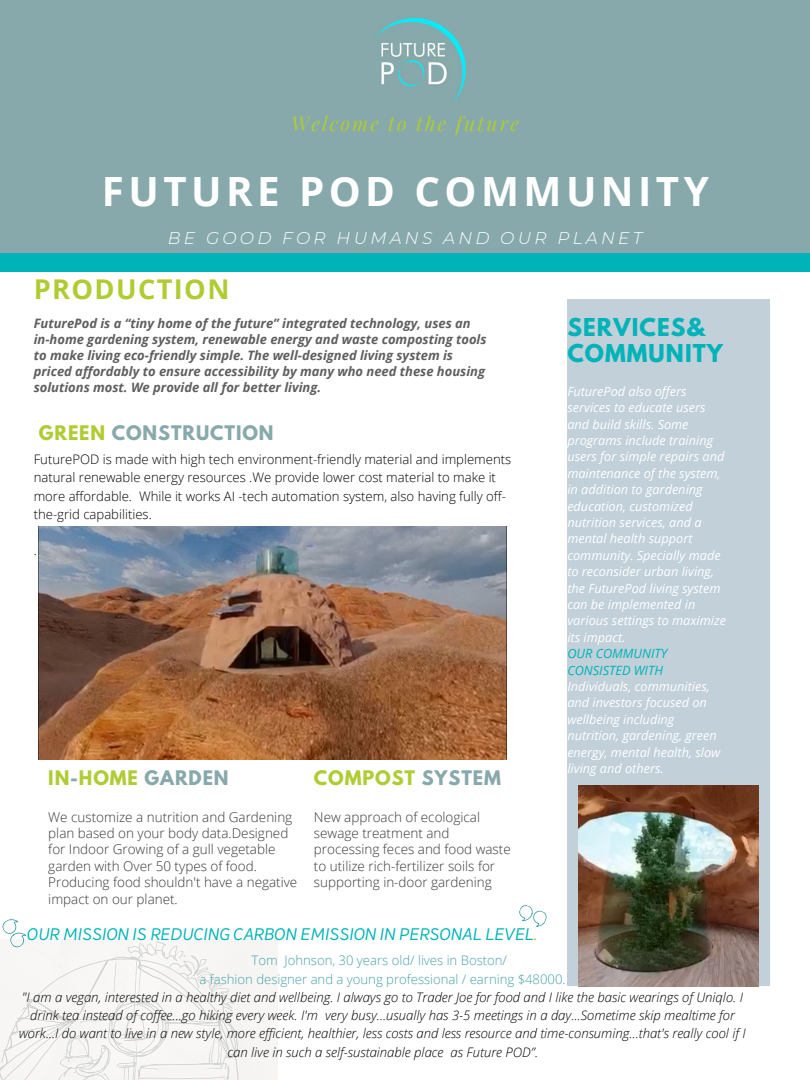
<style>
.page{position:relative;width:810px;height:1080px;background:#fff}
.page>*{position:absolute;margin:0;border:0;box-sizing:border-box;transform-origin:0 0}
.t1{font:700 40.31px "Open Sans";letter-spacing:.11em;color:#fff}
.t2{font:700 27.25px "Open Sans";letter-spacing:.05em;color:#afcc34}
.t3{font:700 21.81px/26.9px "League Spartan";letter-spacing:.05em;color:#00b3b9}
.t4{font:italic 19.81px "Playfair Display";letter-spacing:.11em;color:#afcc34}
.t5{font:700 17.81px "League Spartan";letter-spacing:.05em;color:#87a9ab}
.t6{font:700 17.81px "League Spartan";letter-spacing:.05em;color:#afcc34}
.t7{font:17.5px "Mixa";color:#00b3b9}
.t8{font:italic 300 17px "Montserrat";letter-spacing:.19em;color:#fff}
.t9{font:300 13.44px/16.4px "Open Sans";color:#383838}
.t10{font:italic 300 13.12px/18.2px "Open Sans";color:#000;text-align:center}
.t11{font:300 13.12px/18.2px "Open Sans";color:#000}
.t12{font:300 13.12px "Open Sans";color:#47a1ad}
.t13{font:italic 700 13px/15.9px "Open Sans";color:#5f5f5f}
.t14{font:italic 12.75px/16.4px "Open Sans";color:#fff}
.t15{font:italic 12.75px/16.4px "Open Sans";color:#00b3b9}
.s1{color:#afcc34}
.s2{color:#87a9ab}
</style>
<div class="page">
<div style="left:0;top:0;width:810px;height:254px;background:#87a9ab"></div>
<div style="left:0;top:254px;width:810px;height:17px;background:#00b3b9"></div>
<img style="left:39px;top:526px;width:468px;height:234px">
<div style="left:567px;top:300px;width:202px;height:686px;background:#c1d0d9"></div>
<img style="left:578px;top:785px;width:181px;height:201px">
<img style="left:375px;top:17px;width:92px;height:86px">
<img style="left:0;top:940px;width:277px;height:140px">
<svg style="left:519px;top:905px;width:28px;height:22px"></svg>
<svg style="left:0;top:919px;width:30px;height:31px"></svg>
<p class="t4" style="left:291px;top:110px;width:229px">Welcome to the future</p>
<p class="t1" style="left:102px;top:163px;width:608px">FUTURE POD COMMUNITY</p>
<p class="t8" style="left:168px;top:228px;width:476px">BE GOOD FOR HUMANS AND OUR PLANET</p>
<p class="t2" style="left:34px;top:270px;width:197px">PRODUCTION</p>
<p class="t13" style="left:34px;top:315px;width:454px">FuturePod is a “tiny home of the future” integrated technology, uses an in-home gardening system, renewable energy and waste composting tools to make living eco-friendly simple. The well-designed living system is priced affordably to ensure accessibility by many who need these housing solutions most. We provide all for better living.</p>
<p class="t3" style="left:567px;top:316px;width:157px">SERVICES&amp;<br>COMMUNITY</p>
<p class="t14" style="left:567px;top:383px;width:160px">FuturePod also offers services to educate users and build skills. Some programs include training users for simple repairs and maintenance of the system, in addition to gardening education, customized nutrition services, and a mental health support community. Specially made to reconsider urban living, the FuturePod living system can be implemented in various settings to maximize its impact.</p>
<p class="t15" style="left:567px;top:645px;width:101px">OUR COMMUNITY<br>CONSISTED WITH</p>
<p class="t14" style="left:567px;top:678px;width:154px">Individuals, communities, and investors focused on wellbeing including nutrition, gardening, green energy, mental health, slow living and others.</p>
<p class="t5" style="left:39px;top:424px;width:236px"><span class="s1">GREEN</span> CONSTRUCTION</p>
<p class="t11" style="left:34px;top:450px;width:479px">FuturePOD is made with high tech environment-friendly material and implements natural renewable energy resources .We provide lower cost material to make it more affordable. While it works AI -tech automation system, also having fully off&shy;the-grid capabilities.</p>
<p class="t11" style="left:34px;top:541px;width:5px">.</p>
<p class="t6" style="left:314px;top:769px;width:188px">COMPOST <span class="s2">SYSTEM</span></p>
<p class="t9" style="left:314px;top:808px;width:198px">New approach of ecological sewage treatment and processing feces and food waste to utilize rich-fertilizer soils for supporting in-door gardening</p>
<p class="t7" style="left:27px;top:922px;width:513px">OUR MISSION IS REDUCING CARBON EMISSION IN PERSONAL LEVEL<span class="s1">.</span></p>
<p class="t5" style="left:48px;top:769px;width:182px"><span class="s1">IN</span>-<span class="s1">HOME</span> GARDEN</p>
<p class="t9" style="left:48px;top:808px;width:251px">We customize a nutrition and Gardening plan based on your body data.Designed for Indoor Growing of a gull vegetable garden with Over 50 types of food.<br>Producing food shouldn't have a negative impact on our planet.</p>
<p class="t12" style="left:252px;top:951px;width:257px">Tom Johnson, 30 years old/ lives in Boston/</p>
<p class="t12" style="left:200px;top:970px;width:368px">a fashion designer and a young professional / earning $48000.</p>
<p class="t10" style="left:19px;top:988px;width:728px">"I am a vegan, interested in a healthy diet and wellbeing. I always go to Trader Joe for food and I like the basic wearings of Uniqlo. I drink tea instead of coffee...go hiking every week. I'm very busy...usually has 3-5 meetings in a day...Sometime skip mealtime for work...I do want to live in a new style, more efficient, healthier, less costs and less resource and time-consuming...that's really cool if I can live in such a self-sustainable place as Future POD”.</p>
</div>
